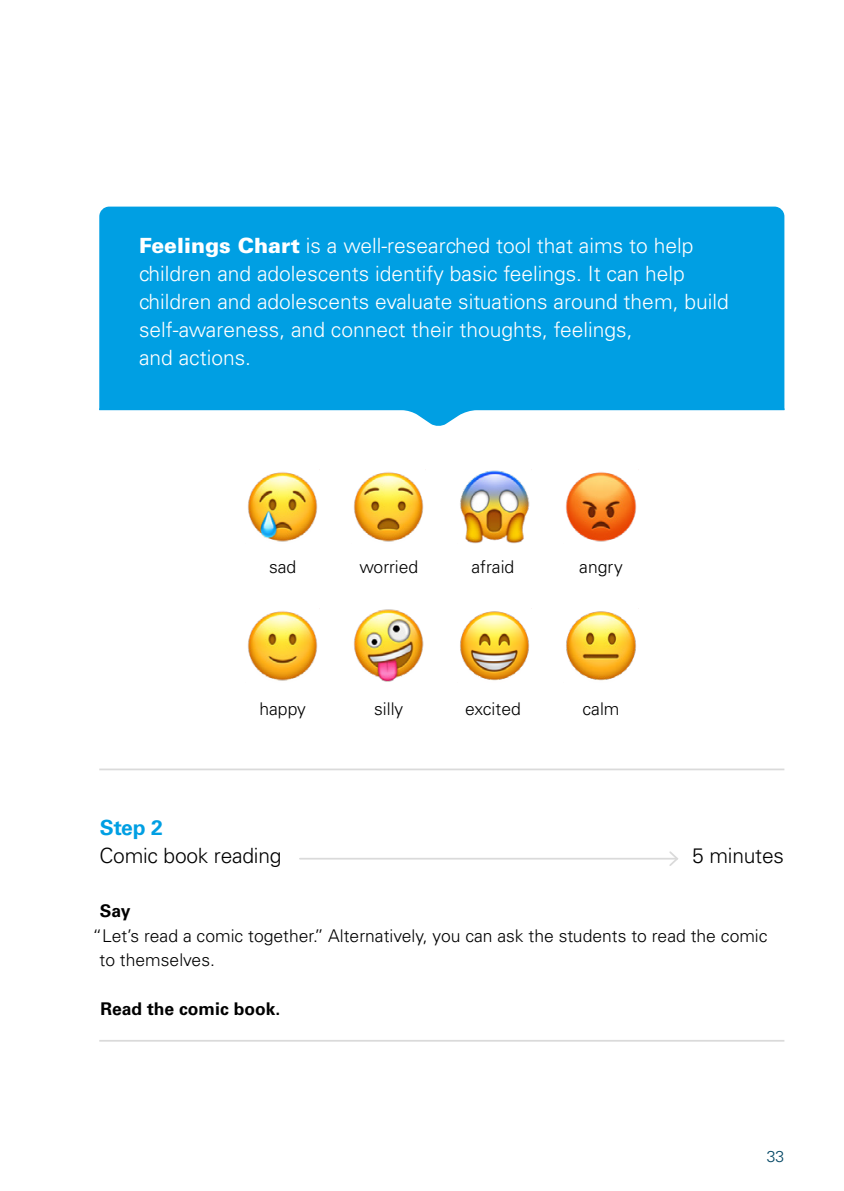
<style>
.page{position:relative;width:844px;height:1191px;background:#fff}
.page>*{position:absolute;margin:0;border:0;box-sizing:border-box;transform-origin:0 0}
.t1{font:300 21px/28px "Univers";color:#fff}
.t2{font:300 21px "Univers";letter-spacing:-.01em;color:#000}
.t3{font:700 21px "Univers";color:#009fe3}
.t4{font:300 17.5px/24.5px "Univers";color:#000}
.t5{font:700 17.5px "Univers";color:#000}
.t6{font:300 15.75px "Univers";color:#004563}
.s1{font-weight:900}
</style>
<div class="page">
<hr style="left:99px;top:768px;width:685px;height:2px;background:#dadada">
<hr style="left:99px;top:1040px;width:685px;height:1px;background:#dadada">
<hr style="left:300px;top:858px;width:377px;height:1px;background:#dadada">
<svg style="left:667px;top:851px;width:11px;height:15px"></svg>
<div style="left:99px;top:207px;width:685px;height:200px;background:#009fe3"></div>
<svg style="left:99px;top:407px;width:686px;height:19px"></svg>
<img style="left:248px;top:611px;width:70px;height:70px">
<img style="left:248px;top:472px;width:70px;height:70px">
<img style="left:354px;top:472px;width:70px;height:70px">
<img style="left:460px;top:470px;width:70px;height:73px">
<img style="left:566px;top:472px;width:71px;height:70px">
<img style="left:354px;top:609px;width:70px;height:73px">
<img style="left:460px;top:608px;width:72px;height:73px">
<img style="left:566px;top:611px;width:70px;height:70px">
<p class="t1" style="left:139px;top:232px;width:591px"><span class="s1">Feelings Chart</span> is a well-researched tool that aims to help children and adolescents identify basic feelings. It can help children and adolescents evaluate situations around them, build self-awareness, and connect their thoughts, feelings,<br>and actions.</p>
<p class="t4" style="left:269px;top:555px;width:29px">sad</p>
<p class="t4" style="left:259px;top:696px;width:48px">happy</p>
<p class="t4" style="left:359px;top:555px;width:60px">worried</p>
<p class="t4" style="left:471px;top:555px;width:44px">afraid</p>
<p class="t4" style="left:374px;top:696px;width:31px">silly</p>
<p class="t4" style="left:465px;top:696px;width:57px">excited</p>
<p class="t4" style="left:579px;top:555px;width:45px">angry</p>
<p class="t4" style="left:582px;top:696px;width:38px">calm</p>
<p class="t3" style="left:100px;top:815px;width:64px">Step 2</p>
<p class="t2" style="left:99px;top:843px;width:184px">Comic book reading</p>
<p class="t2" style="left:692px;top:843px;width:93px">5 minutes</p>
<p class="t5" style="left:100px;top:901px;width:32px">Say</p>
<p class="t4" style="left:99px;top:923px;width:669px;text-indent:-7px">“Let’s read a comic together.” Alternatively, you can ask the students to read the comic to themselves.</p>
<p class="t5" style="left:100px;top:999px;width:181px">Read the comic book.</p>
<p class="t6" style="left:766px;top:1147px;width:19px">33</p>
</div>
